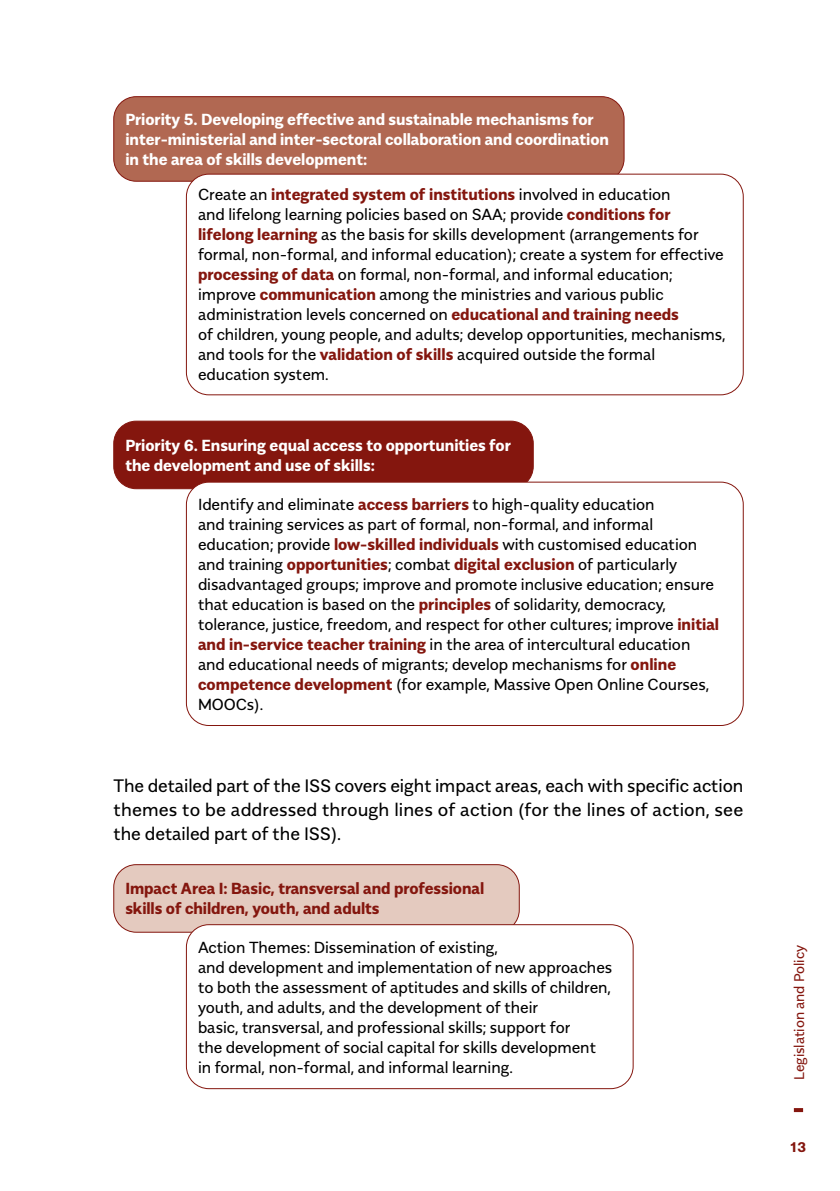
<style>
.page{position:relative;width:840px;height:1191px;background:#fff}
.page>*{position:absolute;margin:0;border:0;box-sizing:border-box;transform-origin:0 0}
.t1{font:18px/24px "Alergia Normal";letter-spacing:.005em;color:#000;text-align:justify}
.t2{font:16px/20px "Alergia Normal";letter-spacing:-.005em;color:#000}
.t3{font:700 16px/20px "Alergia Normal";letter-spacing:-.005em;color:#fff}
.t4{font:700 16px/20px "Alergia Normal";letter-spacing:-.005em;color:#84160e}
.t5{font:14px "Alergia Normal";letter-spacing:-.005em;color:#84160e}
.t6{font:700 14px "Alergia Normal";color:#84160e}
.s1{font-weight:700;color:#84160e}
</style>
<div class="page">
<svg style="left:793px;top:1108px;width:9px;height:4px"></svg>
<div style="left:114px;top:97px;width:509px;height:84px;background:#b16852;border-radius:22px"></div>
<div style="left:113px;top:96px;width:511px;height:85px;border:1px solid #84160e;border-radius:22px"></div>
<div style="left:186px;top:174px;width:556px;height:221px;background:#fff;border-radius:22px"></div>
<div style="left:186px;top:174px;width:557px;height:221px;border:1px solid #84160e;border-radius:22px"></div>
<div style="left:114px;top:421px;width:419px;height:68px;background:#84160e;border-radius:22px"></div>
<div style="left:113px;top:421px;width:420px;height:68px;border:1px solid #84160e;border-radius:22px"></div>
<div style="left:186px;top:482px;width:556px;height:243px;background:#fff;border-radius:22px"></div>
<div style="left:186px;top:482px;width:557px;height:243px;border:1px solid #84160e;border-radius:22px"></div>
<div style="left:114px;top:864px;width:405px;height:68px;background:#e4cabf;border-radius:22px"></div>
<div style="left:113px;top:864px;width:406px;height:68px;border:1px solid #84160e;border-radius:22px"></div>
<div style="left:186px;top:924px;width:446px;height:164px;background:#fff;border-radius:22px"></div>
<div style="left:186px;top:924px;width:447px;height:165px;border:1px solid #84160e;border-radius:22px"></div>
<p class="t3" style="left:125px;top:108px;width:485px">Priority 5. Developing effective and sustainable mechanisms for inter-ministerial and inter-sectoral collaboration and coordination in the area of skills development:</p>
<p class="t2" style="left:198px;top:183px;width:529px">Create an <span class="s1">integrated system of institutions</span> involved in education<br>and lifelong learning policies based on SAA; provide <span class="s1">conditions for lifelong learning</span> as the basis for skills development (arrangements for formal, non-formal, and informal education); create a system for effective <span class="s1">processing of data</span> on formal, non-formal, and informal education; improve <span class="s1">communication</span> among the ministries and various public administration levels concerned on <span class="s1">educational and training needs<br></span>of children, young people, and adults; develop opportunities, mechanisms, and tools for the <span class="s1">validation of skills</span> acquired outside the formal education system.</p>
<p class="t3" style="left:125px;top:434px;width:387px">Priority 6. Ensuring equal access to opportunities for the development and use of skills:</p>
<p class="t2" style="left:198px;top:493px;width:522px">Identify and eliminate <span class="s1">access barriers</span> to high-quality education<br>and training services as part of formal, non-formal, and informal education; provide <span class="s1">low-skilled individuals</span> with customised education and training <span class="s1">opportunities</span>; combat <span class="s1">digital exclusion</span> of particularly disadvantaged groups; improve and promote inclusive education; ensure that education is based on the <span class="s1">principles</span> of solidarity, democracy, tolerance, justice, freedom, and respect for other cultures; improve <span class="s1">initial and in-service teacher training</span> in the area of intercultural education and educational needs of migrants; develop mechanisms for <span class="s1">online competence development</span> (for example, Massive Open Online Courses, MOOCs).</p>
<p class="t1" style="left:113px;top:772px;width:631px">The detailed part of the ISS covers eight impact areas, each with specific action themes to be addressed through lines of action (for the lines of action, see the detailed part of the ISS).</p>
<p class="t4" style="left:125px;top:877px;width:360px">Impact Area I: Basic, transversal and professional skills of children, youth, and adults</p>
<p class="t2" style="left:198px;top:935px;width:415px">Action Themes: Dissemination of existing,<br>and development and implementation of new approaches to both the assessment of aptitudes and skills of children, youth, and adults, and the development of their<br>basic, transversal, and professional skills; support for<br>the development of social capital for skills development in formal, non-formal, and informal learning.</p>
<p class="t5" style="left:788px;top:1080px;width:136px;rotate:-90deg">Legislation and Policy</p>
<p class="t6" style="left:789px;top:1136px;width:17px">13</p>
</div>
